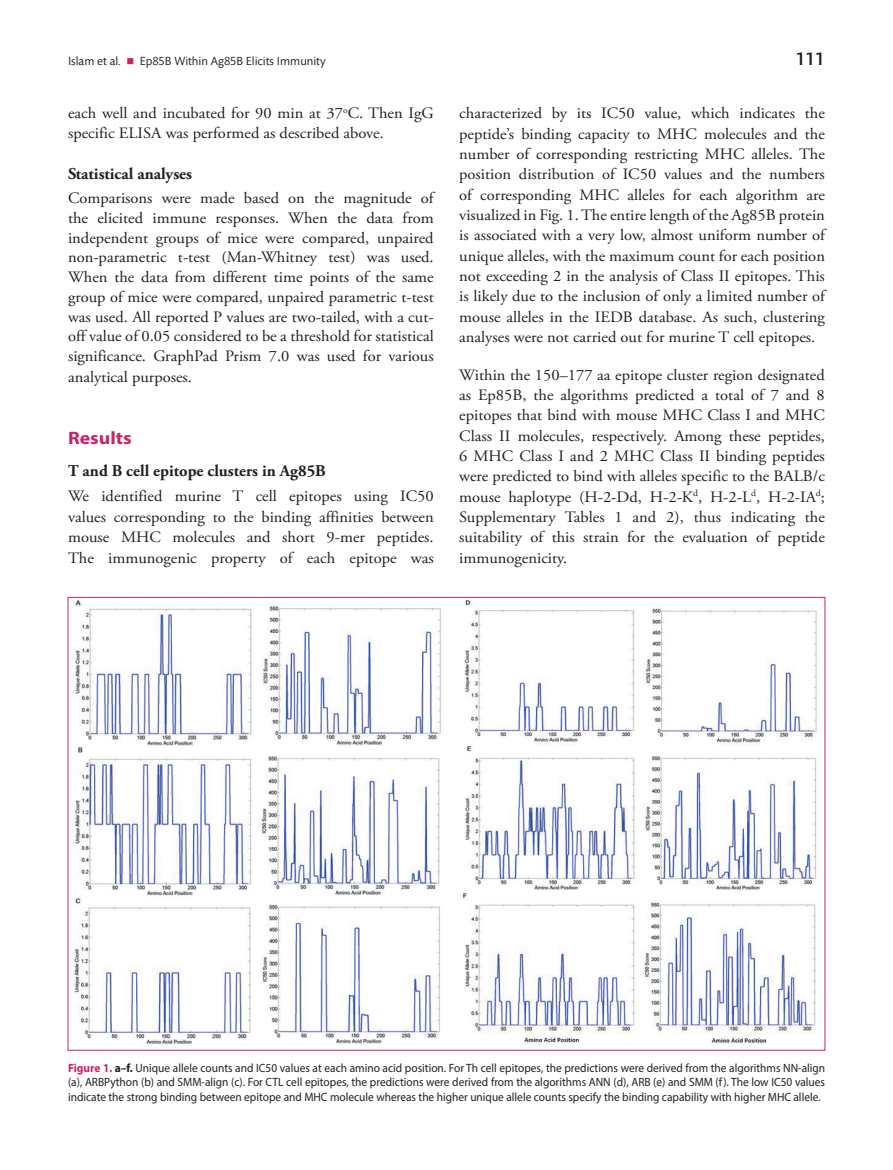
<style>
.page{position:relative;width:893px;height:1170px;background:#fff}
.page>*{position:absolute;margin:0;border:0;box-sizing:border-box;transform-origin:0 0}
.t1{font:700 18px "Myriad Pro";color:#c92467;scale:1.1 1}
.t2{font:500 18px "Mundo Sans Std";color:#231f20}
.t3{font:700 16.5px "Adobe Garamond Pro";color:#231f20}
.t4{font:15.9px/20.4px "Adobe Garamond Pro";color:#231f20;text-align:justify;scale:1.04 1}
.t5{font:12px/14.4px "Myriad Pro";color:#231f20;text-align:justify;scale:.95 1}
.t6{font:12px "Mundo Sans Std";color:#231f20}
.s1{color:#c92467}
.s2{font-weight:700;color:#c92467}
.s3{font-weight:700}
</style>
<div class="page">
<img style="left:73px;top:599px;width:744px;height:444px">
<p class="t6" style="left:68px;top:54px;width:259px">Islam et al. <span class="s1">■</span> Ep85B Within Ag85B Elicits Immunity</p>
<p class="t2" style="left:796px;top:49px;width:30px">111</p>
<p class="t4" style="left:68px;top:104px;width:353px;line-height:19.8px">each well and incubated for 90 min at 37<sup>o</sup>C. Then IgG specific ELISA was performed as described above.</p>
<p class="t3" style="left:68px;top:164px;width:126px">Statistical analyses</p>
<p class="t4" style="left:68px;top:189px;width:353px;line-height:19.8px">Comparisons were made based on the magnitude of the elicited immune responses. When the data from independent groups of mice were compared, unpaired non-parametric t-test (Man-Whitney test) was used.<br>When the data from different time points of the same group of mice were compared, unpaired parametric t-test was used. All reported P values are two-tailed, with a cut&shy;off value of 0.05 considered to be a threshold for statistical significance. GraphPad Prism 7.0 was used for various analytical purposes.</p>
<p class="t4" style="left:459px;top:104px;width:353px">characterized by its IC50 value, which indicates the peptide’s binding capacity to MHC molecules and the number of corresponding restricting MHC alleles. The position distribution of IC50 values and the numbers of corresponding MHC alleles for each algorithm are visualized in Fig. 1. The entire length of the Ag85B protein is associated with a very low, almost uniform number of unique alleles, with the maximum count for each position not exceeding 2 in the analysis of Class II epitopes. This is likely due to the inclusion of only a limited number of mouse alleles in the IEDB database. As such, clustering analyses were not carried out for murine T cell epitopes.</p>
<p class="t4" style="left:459px;top:365px;width:353px">Within the 150–177 aa epitope cluster region designated as Ep85B, the algorithms predicted a total of 7 and 8 epitopes that bind with mouse MHC Class I and MHC Class II molecules, respectively. Among these peptides, 6 MHC Class I and 2 MHC Class II binding peptides were predicted to bind with alleles specific to the BALB/c mouse haplotype (H-2-Dd, H-2-K<sup>d</sup>, H-2-L<sup>d</sup>, H-2-IA<sup>d</sup>; Supplementary Tables 1 and 2), thus indicating the suitability of this strain for the evaluation of peptide immunogenicity.</p>
<p class="t1" style="left:68px;top:426px;width:59px">Results</p>
<p class="t3" style="left:68px;top:461px;width:259px">T and B cell epitope clusters in Ag85B</p>
<p class="t4" style="left:68px;top:486px;width:353px">We identified murine T cell epitopes using IC50 values corresponding to the binding affinities between mouse MHC molecules and short 9-mer peptides.<br>The immunogenic property of each epitope was</p>
<p class="t5" style="left:68px;top:1060px;width:799px"><span class="s2">Figure 1.</span> <span class="s3">a–f.</span> Unique allele counts and IC50 values at each amino acid position. For Th cell epitopes, the predictions were derived from the algorithms NN-align (a), ARBPython (b) and SMM-align (c). For CTL cell epitopes, the predictions were derived from the algorithms ANN (d), ARB (e) and SMM (f). The low IC50 values indicate the strong binding between epitope and MHC molecule whereas the higher unique allele counts specify the binding capability with higher MHC allele.</p>
</div>
